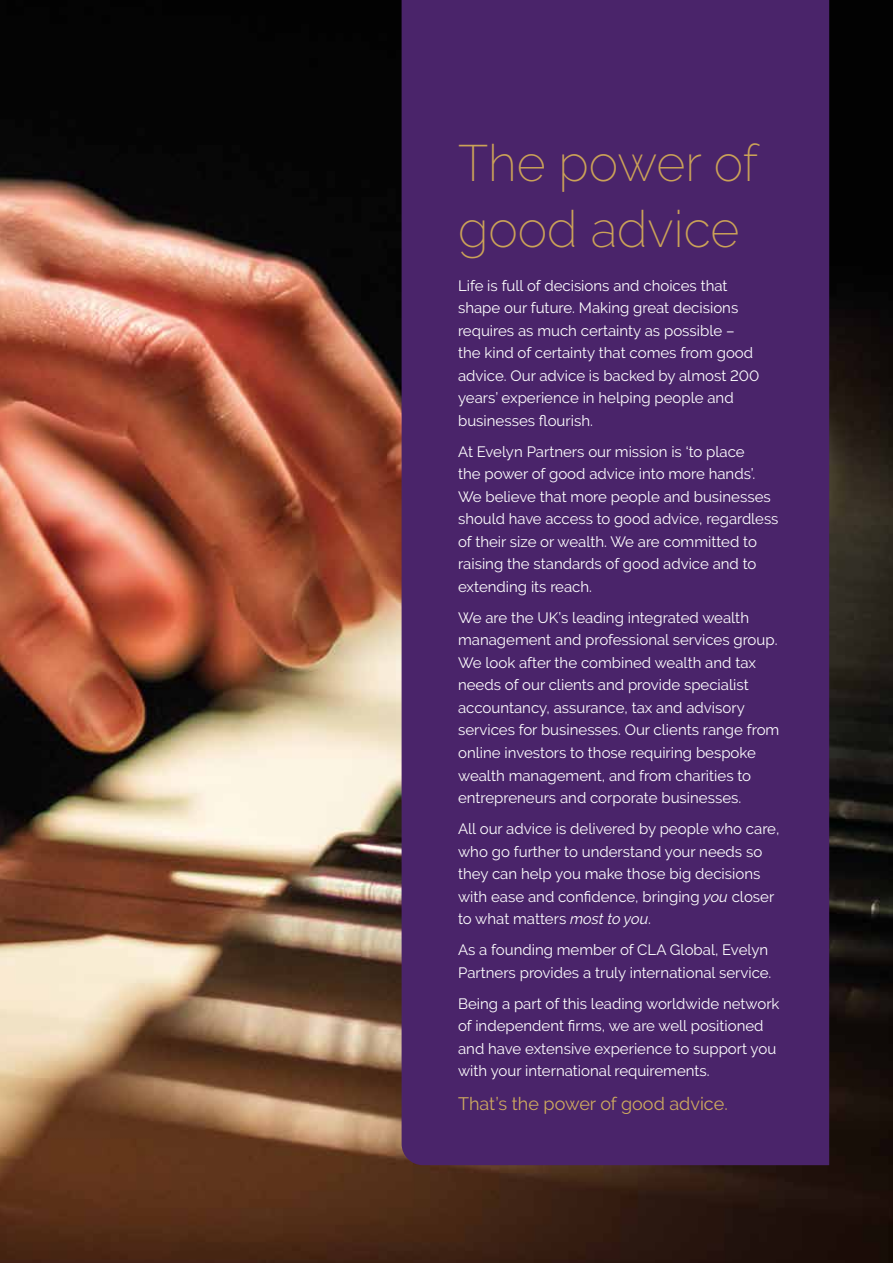
<style>
.page{position:relative;width:893px;height:1263px;background:#fff}
.page>*{position:absolute;margin:0;border:0;box-sizing:border-box;transform-origin:0 0}
.t1{font:300 51px/66px "Evelyn Raleway Extra";color:#cba258}
.t2{font:18px "Evelyn Raleway";color:#ceaa5f}
.t3{font:15px/22.5px "Evelyn Raleway";color:#fff}
.s1{font-family:"Evelyn Raleway Italic"}
</style>
<div class="page">
<img style="left:0;top:0;width:893px;height:1263px">
<div style="left:402px;top:0;width:427px;height:1165px;background:#4a246a"></div>
<h1 class="t1" style="left:458px;top:130px;width:302px">The power of good advice</h1>
<p class="t3" style="left:458px;top:274px;width:303px">Life is full of decisions and choices that shape our future. Making great decisions requires as much certainty as possible – the kind of certainty that comes from good advice. Our advice is backed by almost 200 years’ experience in helping people and businesses flourish.</p>
<p class="t3" style="left:458px;top:440px;width:322px">At Evelyn Partners our mission is ‘to place<br>the power of good advice into more hands’.<br>We believe that more people and businesses should have access to good advice, regardless of their size or wealth. We are committed to raising the standards of good advice and to extending its reach.</p>
<p class="t3" style="left:458px;top:606px;width:323px">We are the UK’s leading integrated wealth management and professional services group.<br>We look after the combined wealth and tax needs of our clients and provide specialist accountancy, assurance, tax and advisory services for businesses. Our clients range from online investors to those requiring bespoke wealth management, and from charities to entrepreneurs and corporate businesses.</p>
<p class="t3" style="left:458px;top:817px;width:323px">All our advice is delivered by people who care, who go further to understand your needs so they can help you make those big decisions with ease and confidence, bringing <span class="s1">you</span> closer to what matters <span class="s1">most to you</span>.</p>
<p class="t3" style="left:458px;top:938px;width:315px">As a founding member of CLA Global, Evelyn<br>Partners provides a truly international service.</p>
<p class="t3" style="left:458px;top:992px;width:323px">Being a part of this leading worldwide network of independent firms, we are well positioned and have extensive experience to support you with your international requirements.</p>
<p class="t2" style="left:458px;top:1093px;width:271px">That’s the power of good advice.</p>
</div>
